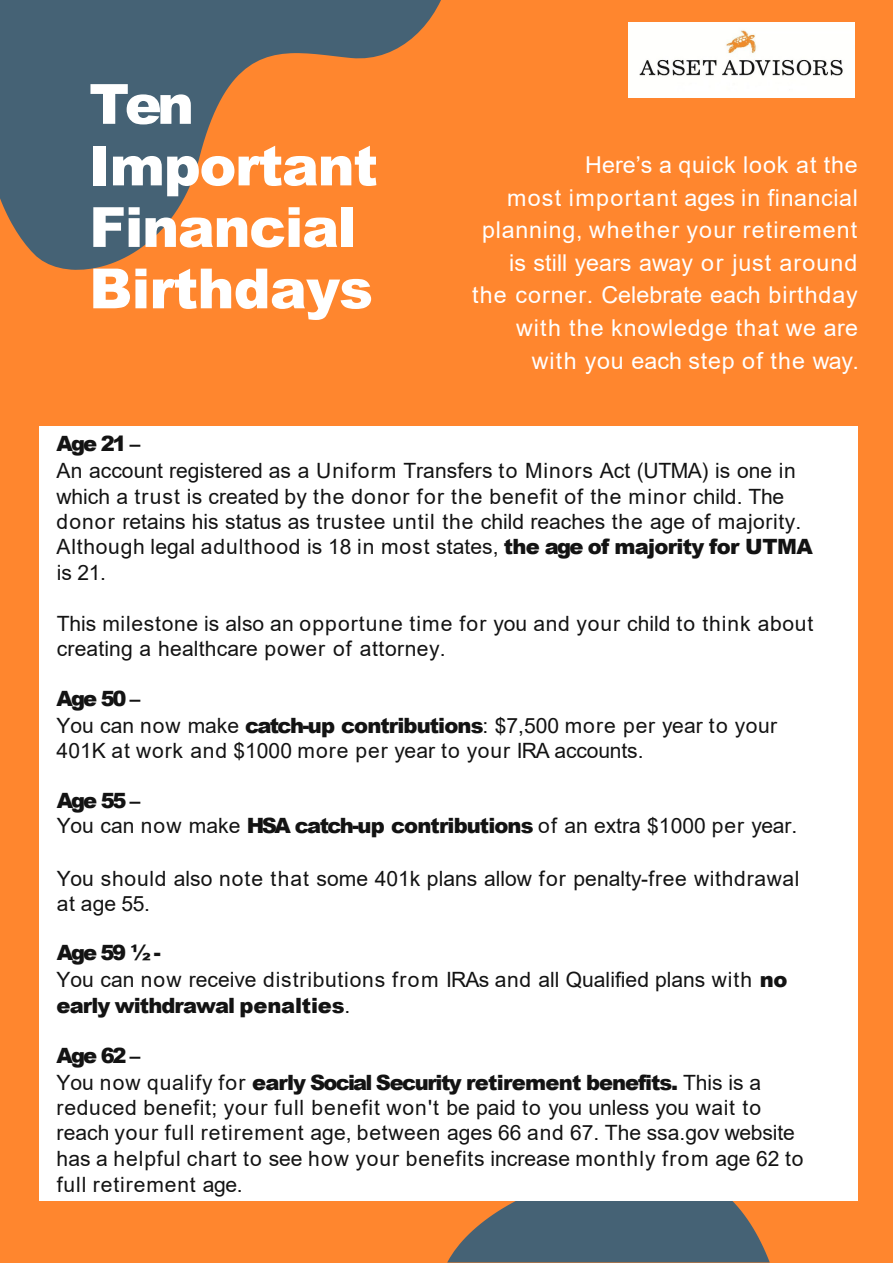
<style>
.page{position:relative;width:893px;height:1264px;background:#fff}
.page>*{position:absolute;margin:0;border:0;box-sizing:border-box;transform-origin:0 0}
.t1{font:900 55.5px/61.5px "Arial";letter-spacing:-.02em;color:#fff}
.t2{font:23.25px/32.7px "Arial";letter-spacing:.035em;color:#fff;text-align:right}
.t3{font:21px/25.5px "Arial";letter-spacing:.005em;color:#131313}
.t4{font:21px/25.5px "Arial";letter-spacing:.025em;color:#131313}
.t5{font:21px/25.5px "Arial";color:#131313}
.t6{font:900 21px "Arial";letter-spacing:-.095em;color:#131313}
.s1{font-weight:900}
</style>
<div class="page">
<div style="left:0;top:0;width:892px;height:1262px;background:#ff862e"></div>
<svg style="left:447px;top:1200px;width:322px;height:62px"></svg>
<div style="left:39px;top:426px;width:818px;height:774px;background:#fff"></div>
<svg style="left:0;top:0;width:441px;height:270px;fill:#456275"></svg>
<img style="left:629px;top:22px;width:225px;height:76px">
<h1 class="t1" style="left:89px;top:72px;width:290px">Ten<br>Important<br>Financial<br>Birthdays</h1>
<p class="t2" style="left:472px;top:148px;width:388px">Here’s a quick look at the<br>most important ages in financial planning, whether your retirement is still years away or just around the corner. Celebrate each birthday with the knowledge that we are with you each step of the way.</p>
<p class="t6" style="left:57px;top:428px;width:85px">Age 21 –</p>
<p class="t3" style="left:57px;top:458px;width:757px">An account registered as a Uniform Transfers to Minors Act (UTMA) is one in which a trust is created by the donor for the benefit of the minor child. The donor retains his status as trustee until the child reaches the age of majority.<br>Although legal adulthood is 18 in most states, <span class="s1">the age of majority for UTMA </span>is 21.</p>
<p class="t4" style="left:57px;top:611px;width:758px">This milestone is also an opportune time for you and your child to think about creating a healthcare power of attorney.</p>
<p class="t6" style="left:57px;top:683px;width:85px">Age 50 –</p>
<p class="t5" style="left:57px;top:712px;width:722px">You can now make <span class="s1">catch-up contributions</span>: $7,500 more per year to your<br>401K at work and $1000 more per year to your IRA accounts.</p>
<p class="t6" style="left:57px;top:785px;width:85px">Age 55 –</p>
<p class="t5" style="left:57px;top:813px;width:742px">You can now make <span class="s1">HSA catch-up contributions</span> of an extra $1000 per year.</p>
<p class="t3" style="left:57px;top:865px;width:744px">You should also note that some 401k plans allow for penalty-free withdrawal at age 55.</p>
<p class="t6" style="left:57px;top:938px;width:106px">Age59 ½-</p>
<p class="t3" style="left:57px;top:967px;width:732px">You can now receive distributions from IRAs and all Qualified plans with <span class="s1">no early withdrawal penalties</span>.</p>
<p class="t6" style="left:57px;top:1040px;width:85px">Age 62 –</p>
<p class="t4" style="left:57px;top:1069px;width:748px">You now qualify for <span class="s1">early Social Security retirement benefits.</span> This is a reduced benefit; your full benefit won't be paid to you unless you wait to reach your full retirement age, between ages 66 and 67. The ssa.gov website has a helpful chart to see how your benefits increase monthly from age 62 to full retirement age.</p>
</div>
